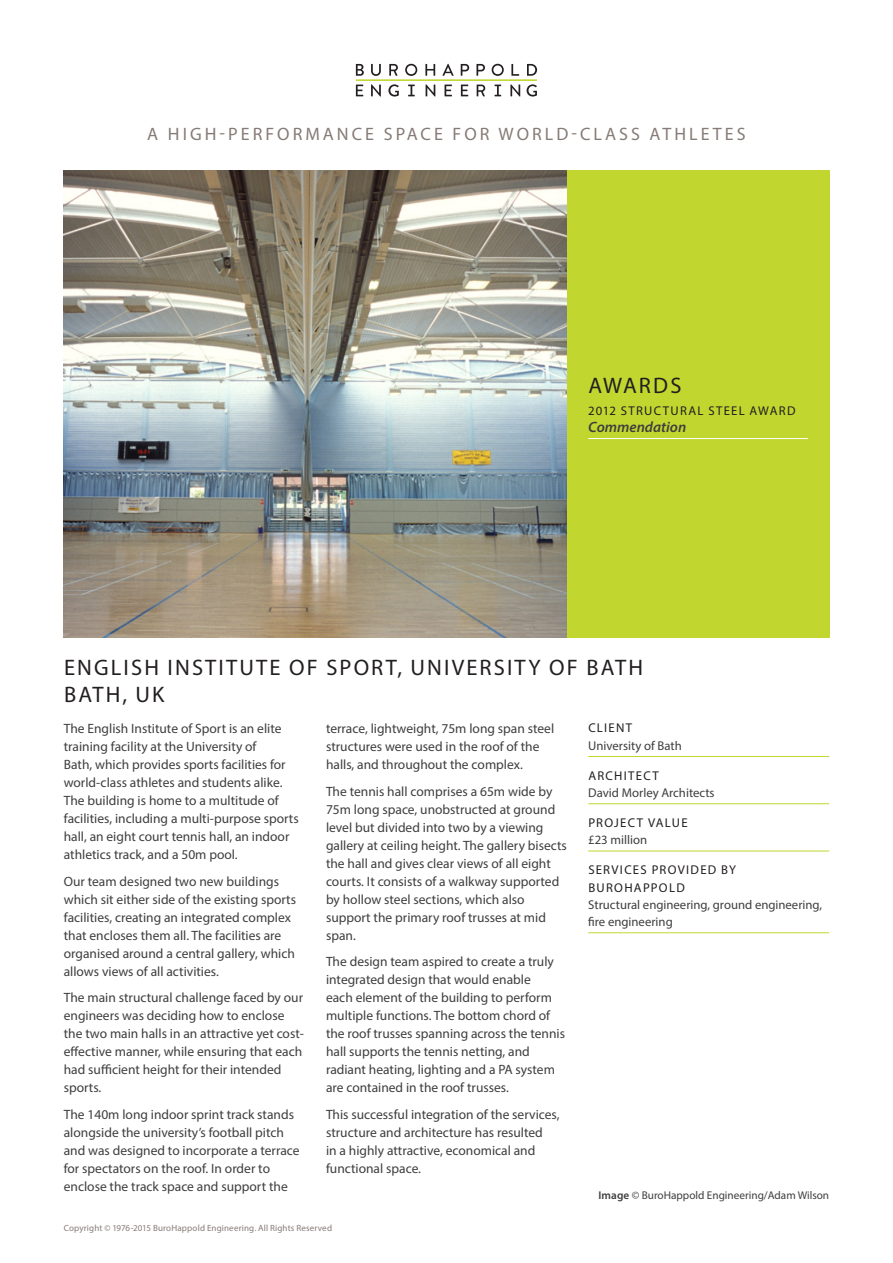
<style>
.page{position:relative;width:893px;height:1263px;background:#fff}
.page>*{position:absolute;margin:0;border:0;box-sizing:border-box;transform-origin:0 0}
.t1{font:22.5px "Myriad Pro";letter-spacing:.095em;color:#231f20}
.Project_Sheet-Strapl{font:18px "Myriad Pro";letter-spacing:.17em;color:#867b76}
.Awards_Panel{font:italic 600 15px "Myriad Pro";color:#3e3e3f}
.t2{font:13.5px/18px "Myriad Pro";color:#3e3e3f}
.Information_Panel{font:12.75px/17.2px "Myriad Pro";color:#3e3e3f}
.Awards_Panel-2{font:12.75px "Myriad Pro";letter-spacing:.1em;color:#231f20}
.Information_Panel-2{font:12.75px/17.2px "Myriad Pro";letter-spacing:.075em;color:#231f20}
.Copyright{font:11.25px "Myriad Pro";color:#3e3e3f}
.t3{font:9px "Myriad Pro";letter-spacing:.015em;color:#867b76}
.s1{color:#231f20}
.s2{color:#3e3e3f}
.s3{font-weight:600}
</style>
<div class="page">
<hr style="left:356px;top:79px;width:181px;height:2px;background:#c1d72f">
<svg style="left:356px;top:84px;width:181px;height:13px"></svg>
<svg style="left:356px;top:64px;width:181px;height:12px"></svg>
<hr style="left:588px;top:756px;width:241px;height:1px;background:#c1d72f">
<hr style="left:588px;top:803px;width:241px;height:1px;background:#c1d72f">
<hr style="left:588px;top:851px;width:241px;height:1px;background:#c1d72f">
<hr style="left:588px;top:932px;width:241px;height:1px;background:#c1d72f">
<div style="left:567px;top:170px;width:262px;height:468px;background:#c1d72f"></div>
<hr style="left:588px;top:438px;width:220px;height:1px;background:#fff">
<img style="left:64px;top:170px;width:503px;height:468px">
<p class="Project_Sheet-Strapl" style="left:147px;top:123px;width:600px">A HIGH-PERFORMANCE SPACE FOR WORLD-CLASS ATHLETES</p>
<p class="t1" style="left:588px;top:372px;width:94px">AWARDS</p>
<p class="Awards_Panel-2" style="left:588px;top:402px;width:209px">2012 STRUCTURAL STEEL AWARD</p>
<p class="Awards_Panel" style="left:588px;top:417px;width:100px">Commendation</p>
<p class="t1" style="left:64px;top:654px;width:580px">ENGLISH INSTITUTE OF SPORT, UNIVERSITY OF BATH</p>
<p class="t1" style="left:64px;top:681px;width:102px">BATH, UK</p>
<p class="t2" style="left:64px;top:719px;width:236px">The English Institute of Sport is an elite training facility at the University of<br>Bath, which provides sports facilities for world-class athletes and students alike.<br>The building is home to a multitude of facilities, including a multi-purpose sports hall, an eight court tennis hall, an indoor athletics track, and a 50m pool.</p>
<p class="t2" style="left:64px;top:872px;width:234px">Our team designed two new buildings which sit either side of the existing sports facilities, creating an integrated complex that encloses them all. The facilities are organised around a central gallery, which allows views of all activities.</p>
<p class="t2" style="left:64px;top:988px;width:242px">The main structural challenge faced by our engineers was deciding how to enclose the two main halls in an attractive yet cost&shy;effective manner, while ensuring that each had sufficient height for their intended sports.</p>
<p class="t2" style="left:64px;top:1105px;width:237px">The 140m long indoor sprint track stands alongside the university’s football pitch and was designed to incorporate a terrace for spectators on the roof. In order to enclose the track space and support the</p>
<p class="t2" style="left:326px;top:719px;width:230px">terrace, lightweight, 75m long span steel structures were used in the roof of the halls, and throughout the complex.</p>
<p class="t2" style="left:326px;top:782px;width:242px">The tennis hall comprises a 65m wide by 75m long space, unobstructed at ground level but divided into two by a viewing gallery at ceiling height. The gallery bisects the hall and gives clear views of all eight courts. It consists of a walkway supported by hollow steel sections, which also support the primary roof trusses at mid span.</p>
<p class="t2" style="left:326px;top:952px;width:241px">The design team aspired to create a truly integrated design that would enable<br>each element of the building to perform multiple functions. The bottom chord of the roof trusses spanning across the tennis hall supports the tennis netting, and radiant heating, lighting and a PA system are contained in the roof trusses.</p>
<p class="t2" style="left:326px;top:1105px;width:235px">This successful integration of the services, structure and architecture has resulted<br>in a highly attractive, economical and functional space.</p>
<p class="t3" style="left:64px;top:1223px;width:270px">Copyright © 1976-2015 BuroHappold Engineering. All Rights Reserved</p>
<p class="Information_Panel" style="left:588px;top:719px;width:95px"><span class="s1">CLIENT<br></span>University of Bath</p>
<p class="Information_Panel" style="left:588px;top:767px;width:128px"><span class="s1">ARCHITECT<br></span>David Morley Architects</p>
<p class="Information_Panel-2" style="left:588px;top:814px;width:101px">PROJECT VALUE <span class="s2">£23 million</span></p>
<p class="Information_Panel" style="left:588px;top:861px;width:235px"><span class="s1">SERVICES PROVIDED BY<br>BUROHAPPOLD<br></span>Structural engineering, ground engineering, fire engineering</p>
<p class="Copyright" style="left:598px;top:1188px;width:232px"><span class="s3">Image</span> © BuroHappold Engineering/Adam Wilson</p>
</div>
